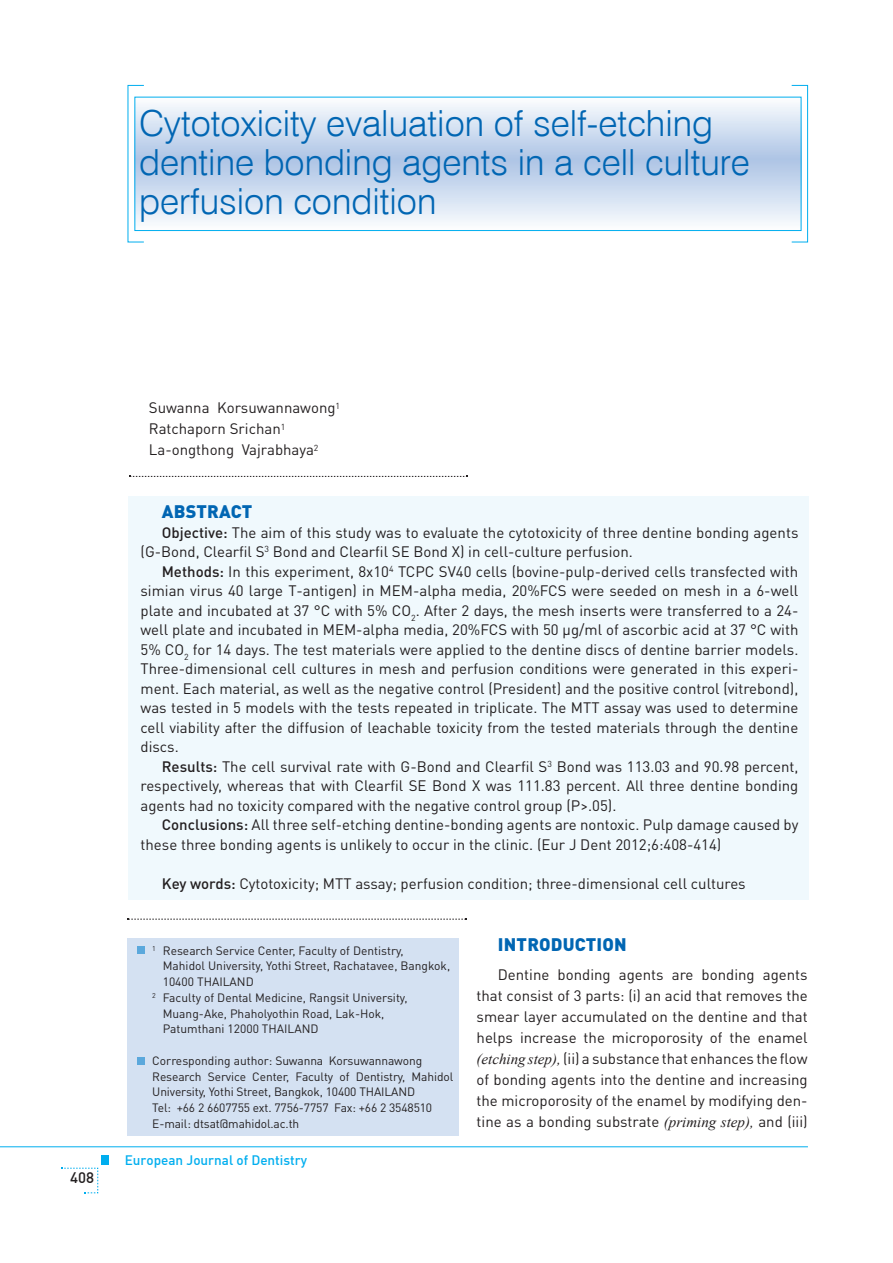
<style>
.page{position:relative;width:893px;height:1263px;background:#fff}
.page>*{position:absolute;margin:0;border:0;box-sizing:border-box;transform-origin:0 0}
.t1{font:300 36px/39px "Swiss 721 BT";color:#0166b3}
.t2{font:900 18px "DIN Pro";letter-spacing:.01em;color:#0166b3}
.t3{font:15px/19.5px "DIN Pro";color:#231f20}
.t4{font:15px "Din B Medium";color:#231f20}
.t5{font:13.5px "Din B Medium";color:#00aeef}
.t6{font:12px/15.8px "DIN Pro";color:#231f20}
.s1{font-weight:500}
.s2{font-family:"Times New Roman";font-style:italic}
</style>
<div class="page">
<hr style="left:0;top:1146px;width:808px;height:1px;background:#00aeef">
<div style="left:101px;top:1155px;width:7px;height:10px;background:#00aeef"></div>
<svg style="left:61px;top:1167px;width:37px;height:26px"></svg>
<div style="left:128px;top:497px;width:681px;height:403px;background:#f0f9fd"></div>
<svg style="left:129px;top:476px;width:339px;height:1px"></svg>
<svg style="left:136px;top:104px;width:663px;height:118px;background:#cfddf0"></svg>
<div style="left:134px;top:97px;width:667px;height:134px;border:1px solid #00aeef"></div>
<div style="left:791px;top:85px;width:17px;height:157px;border:1px solid #00aeef"></div>
<svg style="left:128px;top:918px;width:339px;height:2px"></svg>
<div style="left:128px;top:938px;width:331px;height:197px;background:#d4e1f2"></div>
<div style="left:137px;top:946px;width:7px;height:7px;background:#5ba8dc"></div>
<div style="left:137px;top:1057px;width:7px;height:7px;background:#5ba8dc"></div>
<h1 class="t1" style="left:139px;top:103px;width:612px">Cytotoxicity evaluation of self-etching dentine bonding agents in a cell culture perfusion condition</h1>
<p class="t4" style="left:70px;top:1168px;width:25px">408</p>
<p class="t3" style="left:149px;top:397px;width:193px;line-height:21px">Suwanna Korsuwannawong<sup>1<br></sup>Ratchaporn Srichan<sup>1<br></sup>La-ongthong Vajrabhaya<sup>2</sup></p>
<p class="t2" style="left:162px;top:499px;width:92px">ABSTRACT</p>
<p class="t3" style="left:141px;top:522px;width:659px;text-indent:21px"><span class="s1">Objective:</span> The aim of this study was to evaluate the cytotoxicity of three dentine bonding agents (G-Bond, Clearfil S<sup>3</sup> Bond and Clearfil SE Bond X) in cell-culture perfusion.</p>
<p class="t3" style="left:141px;top:561px;width:659px;text-align:justify;text-indent:21px"><span class="s1">Methods:</span> In this experiment, 8x10<sup>4</sup> TCPC SV40 cells (bovine-pulp-derived cells transfected with simian virus 40 large T-antigen) in MEM-alpha media, 20%FCS were seeded on mesh in a 6-well plate and incubated at 37 °C with 5% CO<sub>2</sub>. After 2 days, the mesh inserts were transferred to a 24- well plate and incubated in MEM-alpha media, 20%FCS with 50 µg/ml of ascorbic acid at 37 °C with 5% CO<sub>2</sub> for 14 days. The test materials were applied to the dentine discs of dentine barrier models.<br>Three-dimensional cell cultures in mesh and perfusion conditions were generated in this experi&shy;ment. Each material, as well as the negative control (President) and the positive control (vitrebond), was tested in 5 models with the tests repeated in triplicate. The MTT assay was used to determine cell viability after the diffusion of leachable toxicity from the tested materials through the dentine discs.</p>
<p class="t3" style="left:141px;top:756px;width:659px;text-align:justify;text-indent:21px"><span class="s1">Results:</span> The cell survival rate with G-Bond and Clearfil S<sup>3</sup> Bond was 113.03 and 90.98 percent, respectively, whereas that with Clearfil SE Bond X was 111.83 percent. All three dentine bonding agents had no toxicity compared with the negative control group (P&gt;.05).</p>
<p class="t3" style="left:141px;top:814px;width:659px;text-indent:21px"><span class="s1">Conclusions:</span> All three self-etching dentine-bonding agents are nontoxic. Pulp damage caused by these three bonding agents is unlikely to occur in the clinic. (Eur J Dent 2012;6:408-414)</p>
<p class="t3" style="left:162px;top:873px;width:585px"><span class="s1">Key words:</span> Cytotoxicity; MTT assay; perfusion condition; three-dimensional cell cultures</p>
<p class="t6" style="left:152px;top:942px;width:253px"><sup>1</sup> Research Service Center, Faculty of Dentistry,</p>
<p class="t6" style="left:163px;top:957px;width:289px">Mahidol University, Yothi Street, Rachatavee, Bangkok,</p>
<p class="t6" style="left:163px;top:973px;width:93px">10400 THAILAND</p>
<p class="t6" style="left:152px;top:989px;width:257px"><sup>2</sup> Faculty of Dental Medicine, Rangsit University,</p>
<p class="t6" style="left:163px;top:1005px;width:223px">Muang-Ake, Phaholyothin Road, Lak-Hok,</p>
<p class="t6" style="left:163px;top:1020px;width:157px">Patumthani 12000 THAILAND</p>
<p class="t6" style="left:152px;top:1052px;width:302px">Corresponding author: Suwanna Korsuwannawong Research Service Center, Faculty of Dentistry, Mahidol University, Yothi Street, Bangkok, 10400 THAILAND<br>Tel: +66 2 6607755 ext. 7756-7757 Fax: +66 2 3548510<br>E-mail: dtsat@mahidol.ac.th</p>
<p class="t5" style="left:125px;top:1152px;width:184px">European Journal of Dentistry</p>
<p class="t2" style="left:498px;top:932px;width:130px">INTRODUCTION</p>
<p class="t3" style="left:477px;top:963px;width:333px;line-height:21px;text-align:justify;text-indent:21px">Dentine bonding agents are bonding agents that consist of 3 parts: (i) an acid that removes the smear layer accumulated on the dentine and that helps increase the microporosity of the enamel <span class="s2">(etching step),</span> (ii) a substance that enhances the flow of bonding agents into the dentine and increasing the microporosity of the enamel by modifying den&shy;tine as a bonding substrate <span class="s2">(priming step),</span> and (iii)</p>
</div>
